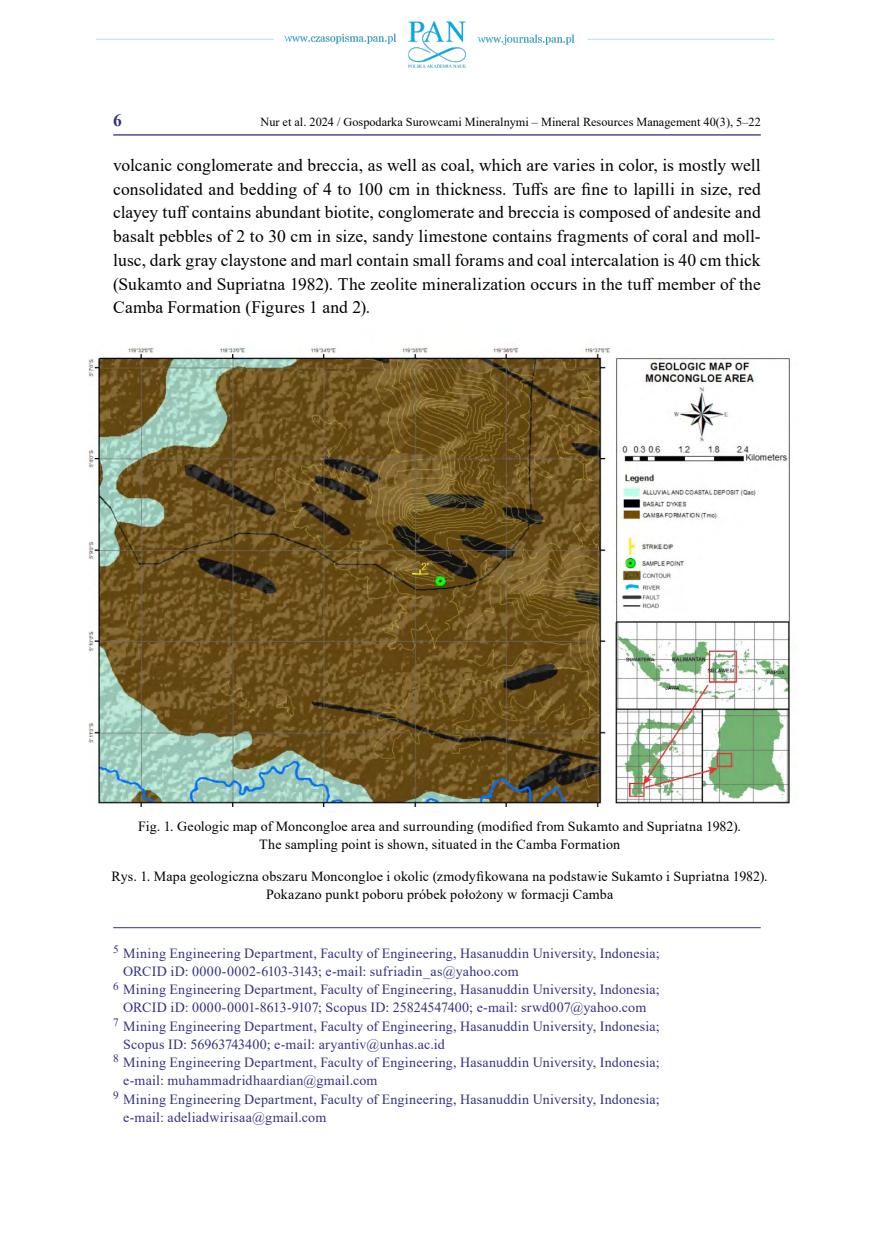
<style>
.page{position:relative;width:874px;height:1241px;background:#fff}
.page>*{position:absolute;margin:0;border:0;box-sizing:border-box;transform-origin:0 0}
.t1{font:17.5px/23.6px "Times New Roman";letter-spacing:.01em;color:#000;text-align:justify}
.t2{font:700 17.5px "Times New Roman";color:#363183}
.t3{font:14px "Times New Roman";letter-spacing:.015em;color:#363183}
.t4{font:14px/17.5px "Times New Roman";letter-spacing:.01em;color:#000;text-align:center}
.t5{font:12.25px "Times New Roman";color:#000}
</style>
<div class="page">
<img style="left:96px;top:21px;width:679px;height:47px">
<hr style="left:113px;top:134px;width:647px;height:1px;background:#363183">
<hr style="left:113px;top:927px;width:647px;height:1px;background:#363183">
<img style="left:88px;top:346px;width:703px;height:460px">
<p class="t2" style="left:113px;top:107px;width:10px">6</p>
<p class="t5" style="left:260px;top:113px;width:501px">Nur et al. 2024 / Gospodarka Surowcami Mineralnymi – Mineral Resources Management 40(3), 5–22</p>
<p class="t1" style="left:113px;top:153px;width:648px">volcanic conglomerate and breccia, as well as coal, which are varies in color, is mostly well consolidated and bedding of 4 to 100 cm in thickness. Tuffs are fine to lapilli in size, red clayey tuff contains abundant biotite, conglomerate and breccia is composed of andesite and basalt pebbles of 2 to 30 cm in size, sandy limestone contains fragments of coral and moll&shy;lusc, dark gray claystone and marl contain small forams and coal intercalation is 40 cm thick (Sukamto and Supriatna 1982). The zeolite mineralization occurs in the tuff member of the Camba Formation (Figures 1 and 2).</p>
<p class="t4" style="left:138px;top:817px;width:604px">Fig. 1. Geologic map of Moncongloe area and surrounding (modified from Sukamto and Supriatna 1982).<br>The sampling point is shown, situated in the Camba Formation</p>
<p class="t4" style="left:112px;top:867px;width:657px">Rys. 1. Mapa geologiczna obszaru Moncongloe i okolic (zmodyfikowana na podstawie Sukamto i Supriatna 1982).<br>Pokazano punkt poboru próbek położony w formacji Camba</p>
<p class="t3" style="left:113px;top:943px;width:547px"><sup>5</sup> Mining Engineering Department, Faculty of Engineering, Hasanuddin University, Indonesia;</p>
<p class="t3" style="left:123px;top:961px;width:397px">ORCID iD: 0000-0002-6103-3143; e-mail: sufriadin_as@yahoo.com</p>
<p class="t3" style="left:113px;top:979px;width:547px"><sup>6</sup> Mining Engineering Department, Faculty of Engineering, Hasanuddin University, Indonesia;</p>
<p class="t3" style="left:123px;top:997px;width:524px">ORCID iD: 0000-0001-8613-9107; Scopus ID: 25824547400; e-mail: srwd007@yahoo.com</p>
<p class="t3" style="left:113px;top:1015px;width:547px"><sup>7</sup> Mining Engineering Department, Faculty of Engineering, Hasanuddin University, Indonesia;</p>
<p class="t3" style="left:123px;top:1034px;width:323px">Scopus ID: 56963743400; e-mail: aryantiv@unhas.ac.id</p>
<p class="t3" style="left:113px;top:1052px;width:547px"><sup>8</sup> Mining Engineering Department, Faculty of Engineering, Hasanuddin University, Indonesia;</p>
<p class="t3" style="left:123px;top:1070px;width:256px">e-mail: muhammadridhaardian@gmail.com</p>
<p class="t3" style="left:113px;top:1088px;width:547px"><sup>9</sup> Mining Engineering Department, Faculty of Engineering, Hasanuddin University, Indonesia;</p>
<p class="t3" style="left:123px;top:1106px;width:204px">e-mail: adeliadwirisaa@gmail.com</p>
</div>
